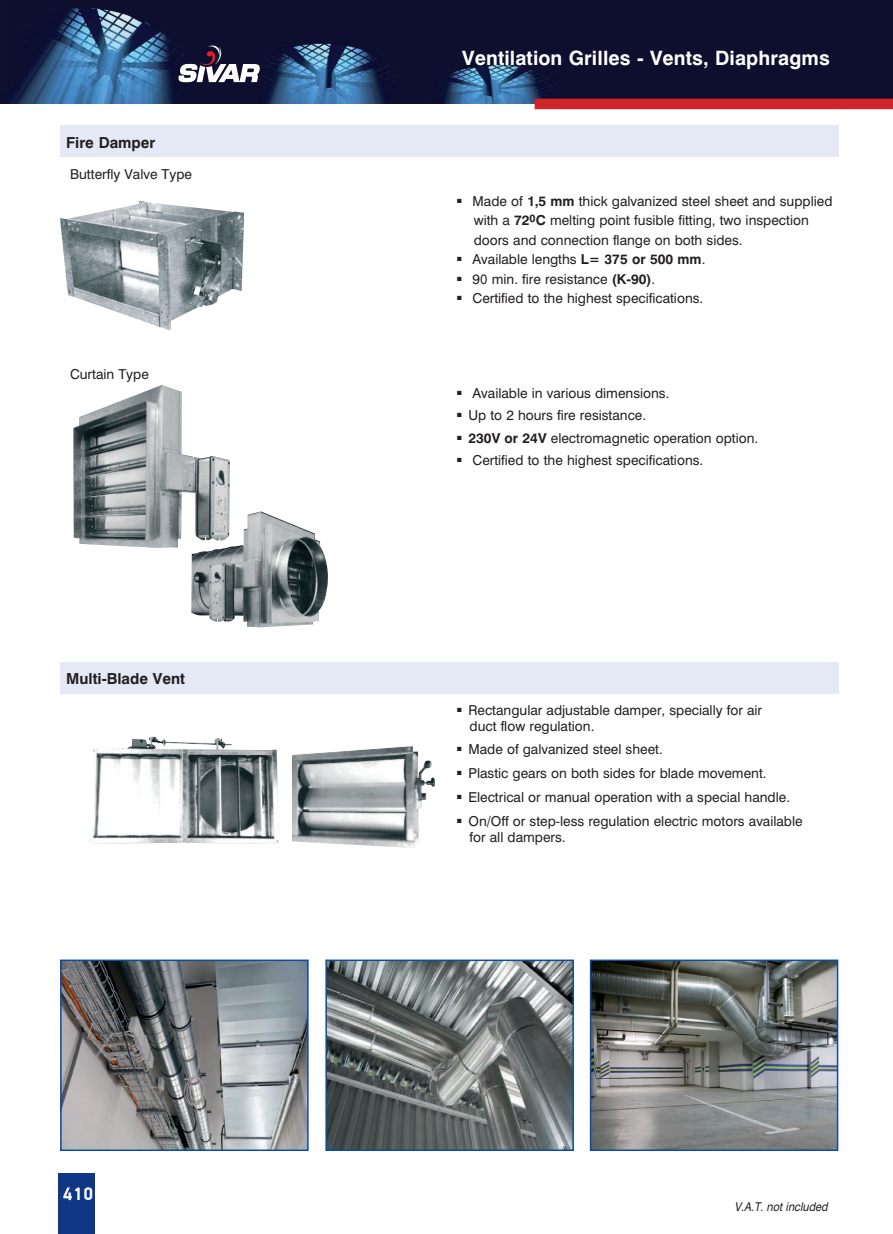
<style>
.page{position:relative;width:893px;height:1234px;background:#fff}
.page>*{position:absolute;margin:0;border:0;box-sizing:border-box;transform-origin:0 0}
.t1{font:700 19.5px "Mg Helvetica";letter-spacing:.005em;color:#fff}
.t2{font:700 18px "PF Din Display";color:#fff}
.t3{font:700 15px "Mg Helvetica";color:#231f20}
.t4{font:13.5px/16.2px "Mg Helvetica";color:#231f20}
.t5{font:italic 12px "Mg Helvetica";color:#231f20;scale:.9 1}
.s1{font-weight:700}
</style>
<div class="page">
<img style="left:0;top:0;width:893px;height:104px">
<div style="left:58px;top:1172px;width:36px;height:61px;background:#103785"></div>
<svg style="left:178px;top:45px;width:82px;height:37px"></svg>
<div style="left:535px;top:99px;width:358px;height:10px;background:#d1232a"></div>
<div style="left:60px;top:125px;width:778px;height:32px;background:#e4e9f5"></div>
<img style="left:60px;top:201px;width:184px;height:129px">
<img style="left:191px;top:511px;width:137px;height:116px">
<img style="left:73px;top:385px;width:157px;height:163px">
<img style="left:292px;top:746px;width:143px;height:101px">
<img style="left:89px;top:736px;width:190px;height:107px">
<div style="left:60px;top:661px;width:778px;height:32px;background:#e4e9f5"></div>
<img style="left:63px;top:962px;width:243px;height:185px">
<div style="left:60px;top:959px;width:249px;height:191px;border:2px solid #0d4da1"></div>
<img style="left:328px;top:962px;width:243px;height:185px">
<div style="left:325px;top:959px;width:249px;height:191px;border:2px solid #0d4da1"></div>
<img style="left:593px;top:962px;width:242px;height:185px">
<div style="left:590px;top:959px;width:248px;height:191px;border:2px solid #0d4da1"></div>
<p class="t3" style="left:66px;top:133px;width:91px">Fire Damper</p>
<p class="t4" style="left:70px;top:166px;width:123px">Butterfly Valve Type</p>
<p class="t4" style="left:70px;top:366px;width:80px">Curtain Type</p>
<p class="t3" style="left:66px;top:668px;width:120px">Multi-Blade Vent</p>
<p class="t2" style="left:63px;top:1182px;width:32px">410</p>
<p class="t1" style="left:462px;top:46px;width:369px">Ventilation Grilles - Vents, Diaphragms</p>
<p class="t4" style="left:474px;top:191px;width:360px;line-height:19.5px;text-indent:-17px">■ Made of <span class="s1">1,5 mm</span> thick galvanized steel sheet and supplied with a <span class="s1">72</span><sup>0</sup><span class="s1">C</span> melting point fusible fitting, two inspection doors and connection flange on both sides.</p>
<p class="t4" style="left:457px;top:251px;width:250px">■ Available lengths <span class="s1">L= 375 or 500 mm</span>.</p>
<p class="t4" style="left:457px;top:271px;width:200px">■ 90 min. fire resistance <span class="s1">(K-90)</span>.</p>
<p class="t4" style="left:457px;top:290px;width:248px">■ Certified to the highest specifications.</p>
<p class="t4" style="left:457px;top:385px;width:214px">■ Available in various dimensions.</p>
<p class="t4" style="left:457px;top:407px;width:191px">■ Up to 2 hours fire resistance.</p>
<p class="t4" style="left:457px;top:429px;width:303px">■ <span class="s1">230V or 24V</span> electromagnetic operation option.</p>
<p class="t4" style="left:457px;top:452px;width:248px">■ Certified to the highest specifications.</p>
<p class="t4" style="left:470px;top:701px;width:294px;text-indent:-12px">■ Rectangular adjustable damper, specially for air duct flow regulation.</p>
<p class="t4" style="left:457px;top:741px;width:207px">■ Made of galvanized steel sheet.</p>
<p class="t4" style="left:457px;top:765px;width:311px">■ Plastic gears on both sides for blade movement.</p>
<p class="t4" style="left:457px;top:788px;width:334px">■ Electrical or manual operation with a special handle.</p>
<p class="t4" style="left:470px;top:812px;width:335px;text-indent:-12px">■ On/Off or step-less regulation electric motors available for all dampers.</p>
<p class="t5" style="left:734px;top:1198px;width:105px">V.A.T. not included</p>
</div>
